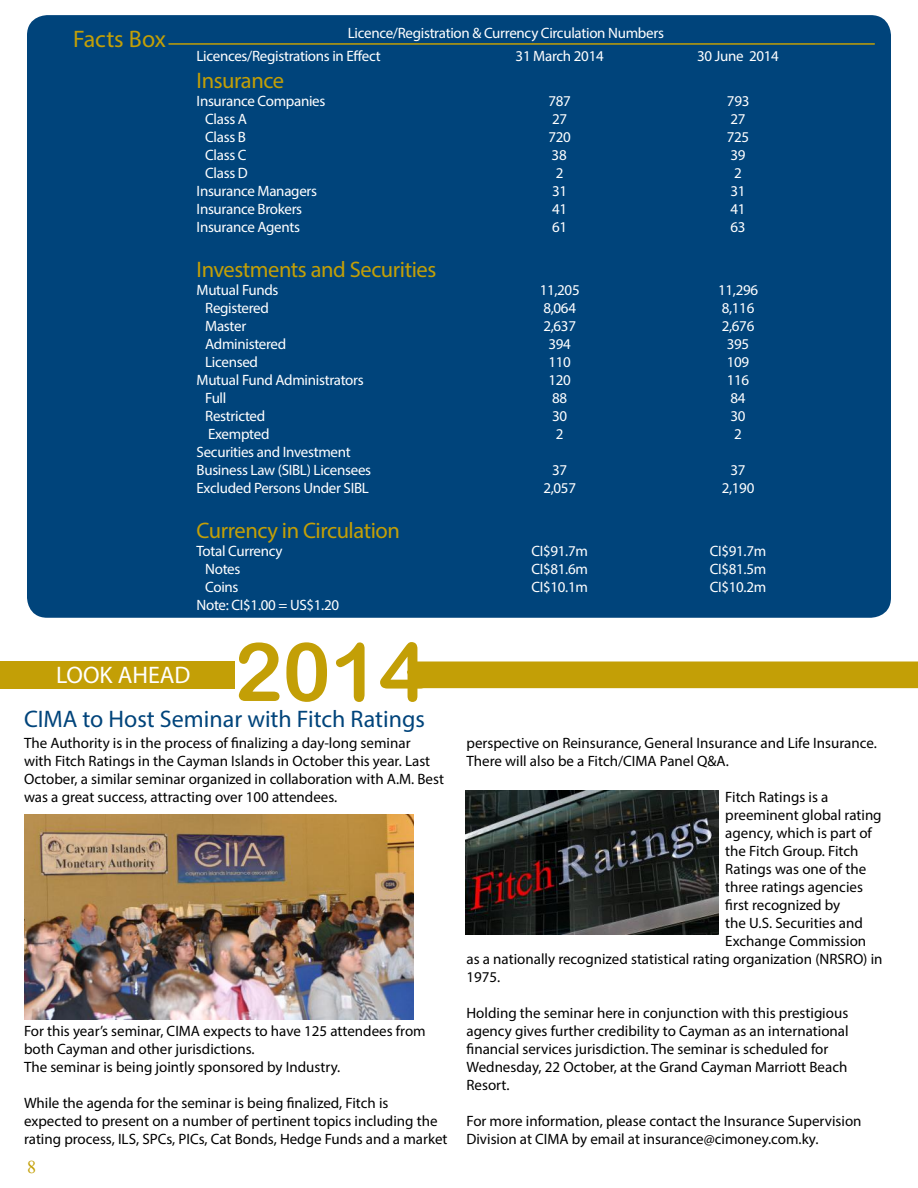
<style>
.page{position:relative;width:918px;height:1188px;background:#fff}
.page>*{position:absolute;margin:0;border:0;box-sizing:border-box;transform-origin:0 0}
.t1{font:81.3px "Arial Rounded MT Bold";color:#c39f06}
.t2{font:24px "Myriad Pro";color:#00447b}
.t3{font:24px "Myriad Pro";color:#fff}
.t4{font:24px "Myriad Pro";color:#c39f06}
.t5{font:22.5px "Myriad Pro";letter-spacing:-.02em;color:#c39f06}
.t6{font:18px "Times New Roman";color:#c39f06}
.t7{font:15px/18px "Myriad Pro";color:#000}
.t8{font:15px/23.2px "Myriad Pro";letter-spacing:-.02em;color:#fff}
</style>
<div class="page">
<div style="left:27px;top:15px;width:864px;height:603px;background:#00447b;border-radius:20px"></div>
<hr style="left:168px;top:43px;width:707px;height:2px;background:#c39f06">
<div style="left:0;top:661px;width:234px;height:28px;background:#c39f06"></div>
<div style="left:407px;top:662px;width:511px;height:26px;background:#c39f06"></div>
<img style="left:466px;top:791px;width:252px;height:144px">
<img style="left:24px;top:814px;width:390px;height:206px">
<h2 class="t4" style="left:73px;top:25px;width:94px">Facts Box</h2>
<p class="t8" style="left:197px;top:21px;width:469px;text-indent:151px">Licence/Registration &amp; Currency Circulation Numbers<br>Licences/Registrations in Effect</p>
<p class="t8" style="left:516px;top:44px;width:90px">31 March 2014</p>
<p class="t8" style="left:697px;top:44px;width:83px">30 June 2014</p>
<h3 class="t5" style="left:197px;top:67px;width:89px">Insurance</h3>
<p class="t8" style="left:197px;top:89px;width:130px">Insurance Companies</p>
<p class="t8" style="left:548px;top:89px;width:24px">787</p>
<p class="t8" style="left:727px;top:89px;width:24px">793</p>
<p class="t8" style="left:205px;top:107px;width:43px">Class A</p>
<p class="t8" style="left:552px;top:107px;width:17px">27</p>
<p class="t8" style="left:731px;top:107px;width:17px">27</p>
<p class="t8" style="left:205px;top:125px;width:42px">Class B</p>
<p class="t8" style="left:548px;top:125px;width:24px">720</p>
<p class="t8" style="left:727px;top:125px;width:24px">725</p>
<p class="t8" style="left:205px;top:143px;width:43px">Class C</p>
<p class="t8" style="left:552px;top:143px;width:17px">38</p>
<p class="t8" style="left:731px;top:143px;width:17px">39</p>
<p class="t8" style="left:205px;top:161px;width:44px">Class D</p>
<p class="t8" style="left:556px;top:161px;width:9px">2</p>
<p class="t8" style="left:734px;top:161px;width:9px">2</p>
<p class="t8" style="left:197px;top:179px;width:122px">Insurance Managers</p>
<p class="t8" style="left:552px;top:179px;width:17px">31</p>
<p class="t8" style="left:731px;top:179px;width:17px">31</p>
<p class="t8" style="left:197px;top:197px;width:107px">Insurance Brokers</p>
<p class="t8" style="left:552px;top:197px;width:17px">41</p>
<p class="t8" style="left:731px;top:197px;width:17px">41</p>
<p class="t8" style="left:197px;top:215px;width:105px">Insurance Agents</p>
<p class="t8" style="left:552px;top:215px;width:17px">61</p>
<p class="t8" style="left:731px;top:215px;width:17px">63</p>
<h3 class="t5" style="left:197px;top:256px;width:241px">Investments and Securities</h3>
<p class="t8" style="left:197px;top:278px;width:84px">Mutual Funds</p>
<p class="t8" style="left:540px;top:278px;width:42px">11,205</p>
<p class="t8" style="left:718px;top:278px;width:42px">11,296</p>
<p class="t8" style="left:205px;top:296px;width:65px">Registered</p>
<p class="t8" style="left:543px;top:296px;width:34px">8,064</p>
<p class="t8" style="left:722px;top:296px;width:34px">8,116</p>
<p class="t8" style="left:205px;top:314px;width:43px">Master</p>
<p class="t8" style="left:543px;top:314px;width:34px">2,637</p>
<p class="t8" style="left:722px;top:314px;width:34px">2,676</p>
<p class="t8" style="left:205px;top:332px;width:83px">Administered</p>
<p class="t8" style="left:548px;top:332px;width:24px">394</p>
<p class="t8" style="left:727px;top:332px;width:24px">395</p>
<p class="t8" style="left:205px;top:350px;width:54px">Licensed</p>
<p class="t8" style="left:548px;top:350px;width:24px">110</p>
<p class="t8" style="left:727px;top:350px;width:24px">109</p>
<p class="t8" style="left:197px;top:368px;width:169px">Mutual Fund Administrators</p>
<p class="t8" style="left:548px;top:368px;width:24px">120</p>
<p class="t8" style="left:727px;top:368px;width:24px">116</p>
<p class="t8" style="left:205px;top:386px;width:23px">Full</p>
<p class="t8" style="left:552px;top:386px;width:17px">88</p>
<p class="t8" style="left:731px;top:386px;width:17px">84</p>
<p class="t8" style="left:205px;top:404px;width:62px">Restricted</p>
<p class="t8" style="left:552px;top:404px;width:17px">30</p>
<p class="t8" style="left:731px;top:404px;width:17px">30</p>
<p class="t8" style="left:208px;top:422px;width:63px">Exempted</p>
<p class="t8" style="left:556px;top:422px;width:9px">2</p>
<p class="t8" style="left:734px;top:422px;width:9px">2</p>
<p class="t8" style="left:197px;top:443px;width:176px;line-height:18px">Securities and Investment<br>Business Law (SIBL) Licensees</p>
<p class="t8" style="left:552px;top:458px;width:17px">37</p>
<p class="t8" style="left:731px;top:458px;width:17px">37</p>
<p class="t8" style="left:197px;top:476px;width:174px">Excluded Persons Under SIBL</p>
<p class="t8" style="left:543px;top:476px;width:34px">2,057</p>
<p class="t8" style="left:722px;top:476px;width:34px">2,190</p>
<h3 class="t5" style="left:197px;top:517px;width:205px">Currency in Circulation</h3>
<p class="t8" style="left:197px;top:539px;width:88px">Total Currency</p>
<p class="t8" style="left:531px;top:539px;width:58px">CI$91.7m</p>
<p class="t8" style="left:710px;top:539px;width:58px">CI$91.7m</p>
<p class="t8" style="left:205px;top:557px;width:37px">Notes</p>
<p class="t8" style="left:531px;top:557px;width:58px">CI$81.6m</p>
<p class="t8" style="left:710px;top:557px;width:58px">CI$81.5m</p>
<p class="t8" style="left:205px;top:575px;width:35px">Coins</p>
<p class="t8" style="left:531px;top:575px;width:58px">CI$10.1m</p>
<p class="t8" style="left:710px;top:575px;width:58px">CI$10.2m</p>
<p class="t8" style="left:197px;top:593px;width:144px">Note: CI$1.00 = US$1.20</p>
<h1 class="t1" style="left:234px;top:624px;width:194px">2014</h1>
<h2 class="t3" style="left:56px;top:660px;width:136px">LOOK AHEAD</h2>
<h2 class="t2" style="left:24px;top:704px;width:403px">CIMA to Host Seminar with Fitch Ratings</h2>
<p class="t7" style="left:24px;top:734px;width:422px">The Authority is in the process of finalizing a day-long seminar<br>with Fitch Ratings in the Cayman Islands in October this year. Last October, a similar seminar organized in collaboration with A.M. Best was a great success, attracting over 100 attendees.</p>
<p class="t7" style="left:24px;top:1022px;width:403px">For this year’s seminar, CIMA expects to have 125 attendees from both Cayman and other jurisdictions.<br>The seminar is being jointly sponsored by Industry.</p>
<p class="t7" style="left:24px;top:1094px;width:425px">While the agenda for the seminar is being finalized, Fitch is expected to present on a number of pertinent topics including the rating process, ILS, SPCs, PICs, Cat Bonds, Hedge Funds and a market</p>
<p class="t6" style="left:27px;top:1155px;width:10px">8</p>
<p class="t7" style="left:466px;top:734px;width:412px">perspective on Reinsurance, General Insurance and Life Insurance.<br>There will also be a Fitch/CIMA Panel Q&amp;A.</p>
<p class="t7" style="left:725px;top:788px;width:105px">Fitch Ratings is a</p>
<p class="t7" style="left:725px;top:806px;width:158px">preeminent global rating</p>
<p class="t7" style="left:725px;top:824px;width:148px">agency, which is part of</p>
<p class="t7" style="left:725px;top:842px;width:135px">the Fitch Group. Fitch</p>
<p class="t7" style="left:725px;top:860px;width:142px">Ratings was one of the</p>
<p class="t7" style="left:725px;top:878px;width:139px">three ratings agencies</p>
<p class="t7" style="left:725px;top:896px;width:117px">first recognized by</p>
<p class="t7" style="left:725px;top:914px;width:139px">the U.S. Securities and</p>
<p class="t7" style="left:725px;top:932px;width:143px">Exchange Commission</p>
<p class="t7" style="left:466px;top:950px;width:418px">as a nationally recognized statistical rating organization (NRSRO) in</p>
<p class="t7" style="left:466px;top:968px;width:35px">1975.</p>
<p class="t7" style="left:466px;top:1004px;width:384px">Holding the seminar here in conjunction with this prestigious agency gives further credibility to Cayman as an international financial services jurisdiction. The seminar is scheduled for Wednesday, 22 October, at the Grand Cayman Marriott Beach Resort.</p>
<p class="t7" style="left:466px;top:1112px;width:397px">For more information, please contact the Insurance Supervision<br>Division at CIMA by email at insurance@cimoney.com.ky.</p>
</div>
